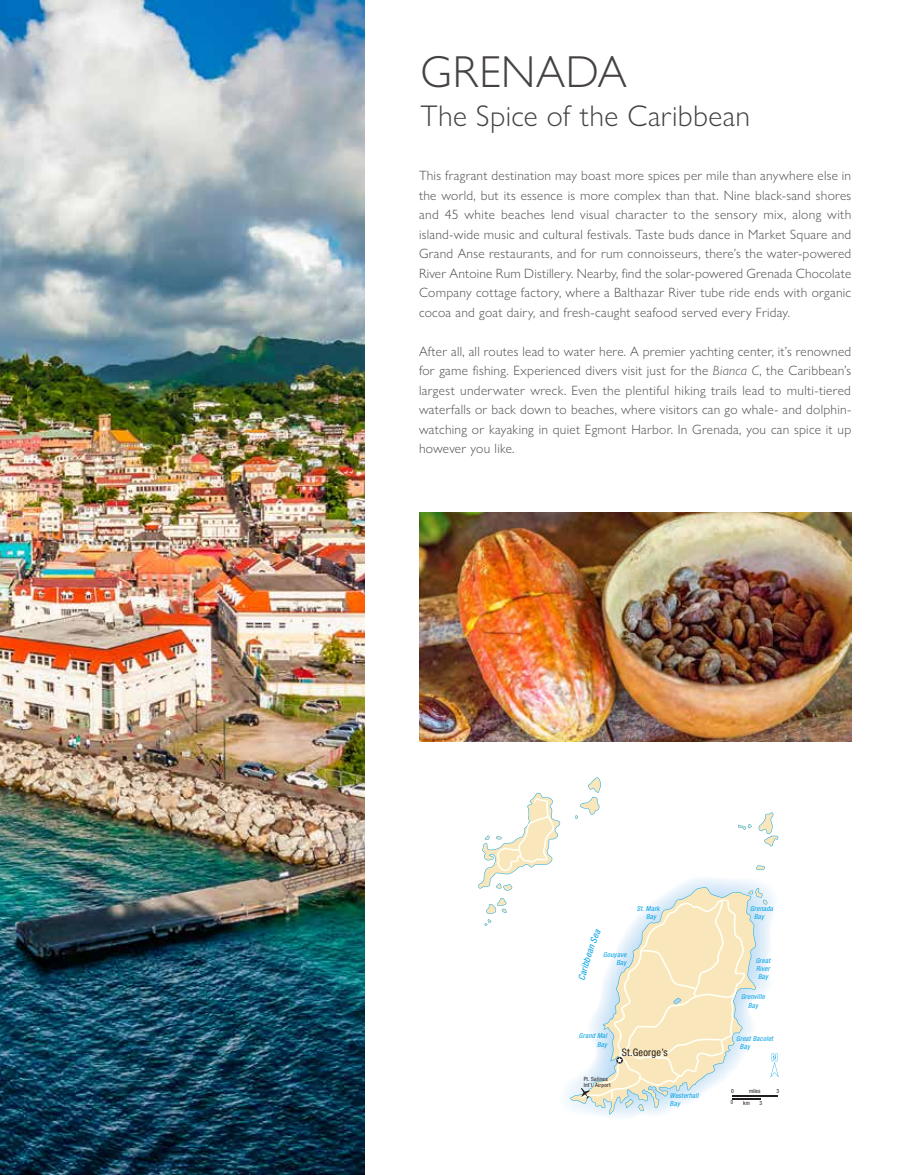
<style>
.page{position:relative;width:905px;height:1175px;background:#fff}
.page>*{position:absolute;margin:0;border:0;box-sizing:border-box;transform-origin:0 0}
.t1{font:300 45px "Gill Sans Nova";letter-spacing:.015em;color:#464242}
.t2{font:300 30px "Gill Sans Nova";letter-spacing:.01em;color:#464242}
.t3{font:300 13.5px/19.5px "Gill Sans Nova";letter-spacing:.02em;color:#4d4d4f;text-align:justify}
.t4{font:condensed 10.35px "Helvetica Neue";letter-spacing:.02em;color:#231f20}
.t5{font:italic condensed 6.9px/8.1px "Helvetica Neue";letter-spacing:.035em;color:#00a1e4}
.t6{font:condensed 5.7px/5.7px "Helvetica Neue";letter-spacing:.035em;color:#231f20}
.t7{font:condensed 5.7px "Helvetica Neue";letter-spacing:.035em;color:#231f20;scale:.88 1}
.s1{font-style:italic}
</style>
<div class="page">
<img style="left:0;top:0;width:365px;height:1174px">
<img style="left:419px;top:512px;width:432px;height:229px">
<svg style="left:758px;top:812px;width:20px;height:35px"></svg>
<svg style="left:738px;top:824px;width:13px;height:6px"></svg>
<svg style="left:756px;top:865px;width:9px;height:5px"></svg>
<svg style="left:484px;top:897px;width:22px;height:28px"></svg>
<svg style="left:575px;top:777px;width:26px;height:42px"></svg>
<svg style="left:478px;top:793px;width:83px;height:97px"></svg>
<svg style="left:570px;top:887px;width:208px;height:227px"></svg>
<h1 class="t1" style="left:420px;top:44px;width:208px">GRENADA</h1>
<h2 class="t2" style="left:420px;top:98px;width:331px">The Spice of the Caribbean</h2>
<p class="t3" style="left:419px;top:166px;width:434px">This fragrant destination may boast more spices per mile than anywhere else in the world, but its essence is more complex than that. Nine black-sand shores and 45 white beaches lend visual character to the sensory mix, along with island-wide music and cultural festivals. Taste buds dance in Market Square and Grand Anse restaurants, and for rum connoisseurs, there’s the water-powered River Antoine Rum Distillery. Nearby, find the solar-powered Grenada Chocolate Company cottage factory, where a Balthazar River tube ride ends with organic cocoa and goat dairy, and fresh-caught seafood served every Friday.</p>
<p class="t3" style="left:419px;top:341px;width:434px">After all, all routes lead to water here. A premier yachting center, it’s renowned for game fishing. Experienced divers visit just for the <span class="s1">Bianca C</span>, the Caribbean’s largest underwater wreck. Even the plentiful hiking trails lead to multi-tiered waterfalls or back down to beaches, where visitors can go whale- and dolphin&shy;watching or kayaking in quiet Egmont Harbor. In Grenada, you can spice it up however you like.</p>
<p class="t5" style="left:646px;top:904px;width:15px;text-indent:-9px">St. Mark<br>Bay</p>
<p class="t5" style="left:603px;top:950px;width:25px;text-align:right">Gouyave<br>Bay</p>
<p class="t5" style="left:579px;top:1031px;width:29px;text-align:right">Grand Mal<br>Bay</p>
<p class="t6" style="left:583px;top:1076px;width:28px">Pt. Salines<br>Int'l. Airport</p>
<p class="t4" style="left:621px;top:1046px;width:47px">St.George’s</p>
<p class="t5" style="left:670px;top:1091px;width:30px">Westerhall<br>Bay</p>
<p class="t5" style="left:754px;top:904px;width:20px;text-indent:-4px">Grenada<br>Bay</p>
<p class="t5" style="left:755px;top:956px;width:16px;text-align:justify">Great River Bay</p>
<p class="t5" style="left:741px;top:993px;width:25px;text-align:center">Grenville<br>Bay</p>
<p class="t5" style="left:740px;top:1034px;width:35px;text-indent:-4px">Great Bacolet<br>Bay</p>
<p class="t6" style="left:731px;top:1087px;width:4px">0</p>
<p class="t6" style="left:749px;top:1087px;width:13px">miles</p>
<p class="t6" style="left:776px;top:1087px;width:4px">3</p>
<p class="t7" style="left:731px;top:1099px;width:4px">0</p>
<p class="t6" style="left:759px;top:1099px;width:4px">3</p>
<p class="t6" style="left:743px;top:1099px;width:8px">km</p>
</div>
